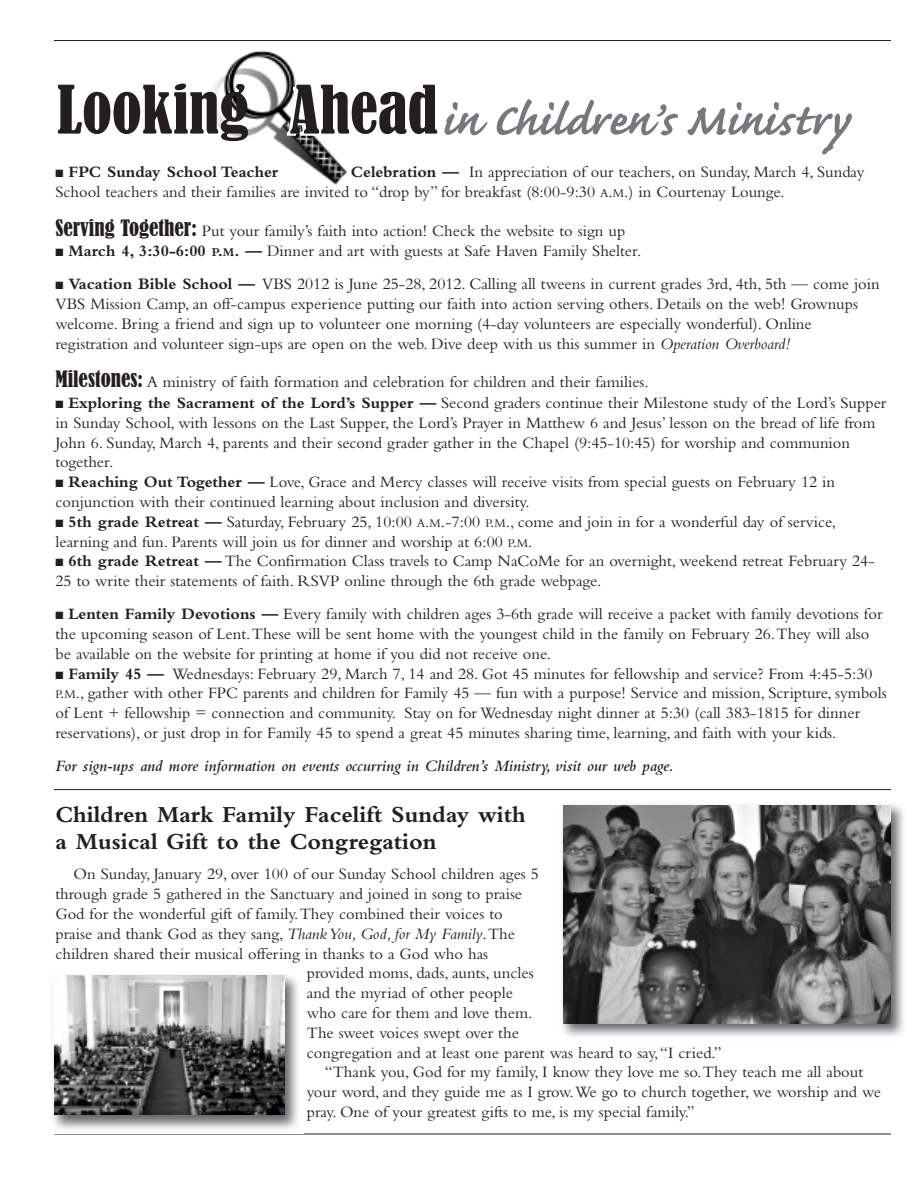
<style>
.page{position:relative;width:918px;height:1188px;background:#fff}
.page>*{position:absolute;margin:0;border:0;box-sizing:border-box;transform-origin:0 0}
.t1{font:57.45px "Caflisch Script MM.640.wt";color:#76787b}
.t2{font:700 24px/27px "Bembo";color:#231f20}
.t3{font:16.5px/19.8px "Bembo";color:#231f20}
.t4{font:italic 600 16.5px "Bembo";color:#231f20}
.t5{font:700 16.5px "Bembo";color:#231f20}
.s1{font-family:"Bernard";font-stretch:condensed;font-size:62.1px;color:#231f20}
.s2{font-family:"Bernard";font-stretch:condensed;font-size:62.1px;color:#fff}
.s3{font-weight:700}
.s4{font-size:12.3px}
.s5{font-family:"Bernard";font-stretch:condensed;font-size:21px}
.s6{font-weight:700;font-size:12.3px}
.s7{font-style:italic}
</style>
<div class="page">
<hr style="left:54px;top:40px;width:837px;height:1px;background:#231f20">
<hr style="left:54px;top:1134px;width:837px;height:1px;background:#231f20">
<img style="left:213px;top:50px;width:134px;height:135px">
<hr style="left:54px;top:789px;width:837px;height:1px;background:#231f20">
<img style="left:53px;top:975px;width:245px;height:154px">
<img style="left:54px;top:975px;width:230px;height:139px">
<img style="left:562px;top:804px;width:342px;height:233px">
<img style="left:563px;top:806px;width:328px;height:217px">
<h1 class="t1" style="left:57px;top:81px;width:792px"><span class="s1">Looking</span> <span class="s2">A</span><span class="s1">head</span>in Children’s Ministry</h1>
<p class="t5" style="left:56px;top:166px;width:224px">■ FPC Sunday School Teacher</p>
<p class="t3" style="left:55px;top:164px;width:810px;text-indent:295px"><span class="s3">Celebration —</span> In appreciation of our teachers, on Sunday, March 4, Sunday<br>School teachers and their families are invited to “drop by” for breakfast (8:00-9:30 <span class="s4">A</span>.<span class="s4">M</span>.) in Courtenay Lounge.</p>
<p class="t3" style="left:56px;top:222px;width:571px"><span class="s5">Serving Together:</span> Put your family’s faith into action! Check the website to sign up</p>
<p class="t3" style="left:56px;top:243px;width:587px">■ <span class="s3">March 4, 3:30-6:00</span> <span class="s6">P</span><span class="s3">.</span><span class="s6">M</span><span class="s3">. —</span> Dinner and art with guests at Safe Haven Family Shelter.</p>
<p class="t3" style="left:55px;top:276px;width:826px">■ <span class="s3">Vacation Bible School —</span> VBS 2012 is June 25-28, 2012. Calling all tweens in current grades 3rd, 4th, 5th — come join VBS Mission Camp, an off-campus experience putting our faith into action serving others. Details on the web! Grownups welcome. Bring a friend and sign up to volunteer one morning (4-day volunteers are especially wonderful). Online registration and volunteer sign-ups are open on the web. Dive deep with us this summer in <span class="s7">Operation Overboard!</span></p>
<p class="t3" style="left:56px;top:374px;width:595px"><span class="s5">Milestones:</span> A ministry of faith formation and celebration for children and their families.</p>
<p class="t3" style="left:55px;top:395px;width:832px">■ <span class="s3">Exploring the Sacrament of the Lord’s Supper —</span> Second graders continue their Milestone study of the Lord’s Supper in Sunday School, with lessons on the Last Supper, the Lord’s Prayer in Matthew 6 and Jesus’ lesson on the bread of life from John 6. Sunday, March 4, parents and their second grader gather in the Chapel (9:45-10:45) for worship and communion together.</p>
<p class="t3" style="left:56px;top:474px;width:781px">■ <span class="s3">Reaching Out Together —</span> Love, Grace and Mercy classes will receive visits from special guests on February 12 in conjunction with their continued learning about inclusion and diversity.</p>
<p class="t3" style="left:55px;top:513px;width:782px">■ <span class="s3">5th grade Retreat —</span> Saturday, February 25, 10:00 <span class="s4">A</span>.<span class="s4">M</span>.-7:00 <span class="s4">P</span>.<span class="s4">M</span>., come and join in for a wonderful day of service, learning and fun. Parents will join us for dinner and worship at 6:00 <span class="s4">P</span>.<span class="s4">M</span>.</p>
<p class="t3" style="left:55px;top:553px;width:821px">■ <span class="s3">6th grade Retreat —</span> The Confirmation Class travels to Camp NaCoMe for an overnight, weekend retreat February 24-<br>25 to write their statements of faith. RSVP online through the 6th grade webpage.</p>
<p class="t3" style="left:55px;top:606px;width:829px">■ <span class="s3">Lenten Family Devotions —</span> Every family with children ages 3-6th grade will receive a packet with family devotions for the upcoming season of Lent.These will be sent home with the youngest child in the family on February 26.They will also be available on the website for printing at home if you did not receive one.</p>
<p class="t3" style="left:55px;top:665px;width:833px">■ <span class="s3">Family 45 —</span> Wednesdays: February 29, March 7, 14 and 28. Got 45 minutes for fellowship and service? From 4:45-5:30<br><span class="s4">P</span>.<span class="s4">M</span>., gather with other FPC parents and children for Family 45 — fun with a purpose! Service and mission, Scripture, symbols of Lent + fellowship = connection and community. Stay on for Wednesday night dinner at 5:30 (call 383-1815 for dinner reservations), or just drop in for Family 45 to spend a great 45 minutes sharing time, learning, and faith with your kids.</p>
<p class="t4" style="left:55px;top:760px;width:620px">For sign-ups and more information on events occurring in Children’s Ministry, visit our web page.</p>
<h2 class="t2" style="left:56px;top:804px;width:472px">Children Mark Family Facelift Sunday with a Musical Gift to the Congregation</h2>
<p class="t3" style="left:74px;top:866px;width:467px">On Sunday, January 29, over 100 of our Sunday School children ages 5</p>
<p class="t3" style="left:55px;top:886px;width:468px">through grade 5 gathered in the Sanctuary and joined in song to praise</p>
<p class="t3" style="left:56px;top:905px;width:449px">God for the wonderful gift of family.They combined their voices to</p>
<p class="t3" style="left:56px;top:925px;width:461px">praise and thank God as they sang, <span class="s7">ThankYou, God, for My Family</span>.The</p>
<p class="t3" style="left:56px;top:945px;width:434px">children shared their musical offering in thanks to a God who has</p>
<p class="t3" style="left:307px;top:965px;width:228px">provided moms, dads, aunts, uncles</p>
<p class="t3" style="left:307px;top:985px;width:208px">and the myriad of other people</p>
<p class="t3" style="left:307px;top:1004px;width:227px">who care for them and love them.</p>
<p class="t3" style="left:307px;top:1024px;width:214px">The sweet voices swept over the</p>
<p class="t3" style="left:307px;top:1044px;width:416px">congregation and at least one parent was heard to say,“I cried.”</p>
<p class="t3" style="left:325px;top:1064px;width:540px">“Thank you, God for my family, I know they love me so.They teach me all about</p>
<p class="t3" style="left:307px;top:1084px;width:576px">your word, and they guide me as I grow.We go to church together, we worship and we</p>
<p class="t3" style="left:307px;top:1103px;width:389px">pray. One of your greatest gifts to me, is my special family.”</p>
</div>
